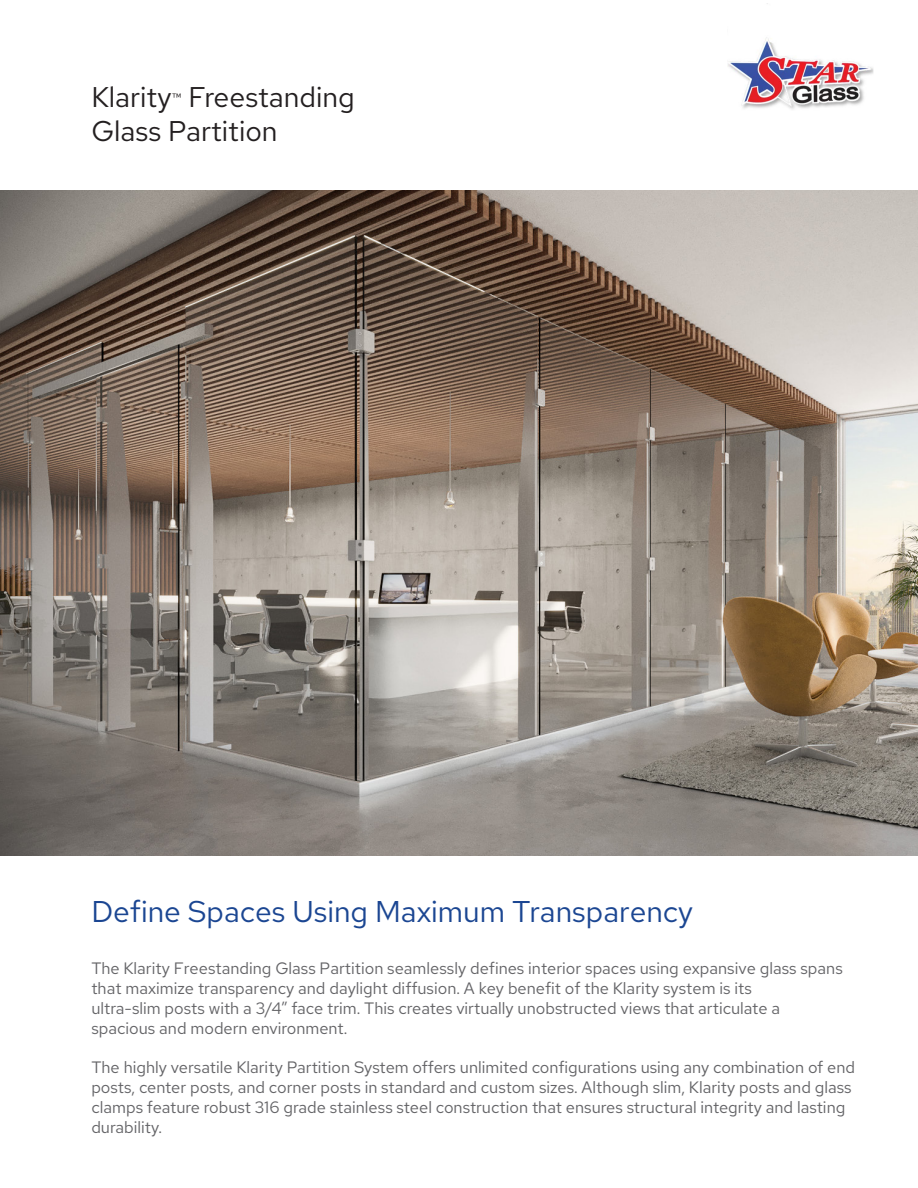
<style>
.page{position:relative;width:918px;height:1188px;background:#fff}
.page>*{position:absolute;margin:0;border:0;box-sizing:border-box;transform-origin:0 0}
.t1{font:30px "Red Hat Text";color:#1b4692}
.t2{font:28.5px/34.2px "Red Hat Text";color:#231f20}
.t3{font:16.5px/19.8px "Red Hat Text";color:#636366}
.s1{font-size:15px}
</style>
<div class="page">
<img style="left:0;top:190px;width:918px;height:666px">
<img style="left:728px;top:37px;width:146px;height:73px">
<p class="t2" style="left:91px;top:80px;width:265px">Klarity<span class="s1">™</span> Freestanding<br>Glass Partition</p>
<p class="t1" style="left:91px;top:891px;width:603px">Define Spaces Using Maximum Transparency</p>
<p class="t3" style="left:91px;top:958px;width:753px">The Klarity Freestanding Glass Partition seamlessly defines interior spaces using expansive glass spans that maximize transparency and daylight diffusion. A key benefit of the Klarity system is its<br>ultra-slim posts with a 3/4” face trim. This creates virtually unobstructed views that articulate a spacious and modern environment.</p>
<p class="t3" style="left:91px;top:1057px;width:765px">The highly versatile Klarity Partition System offers unlimited configurations using any combination of end posts, center posts, and corner posts in standard and custom sizes. Although slim, Klarity posts and glass clamps feature robust 316 grade stainless steel construction that ensures structural integrity and lasting durability.</p>
</div>
